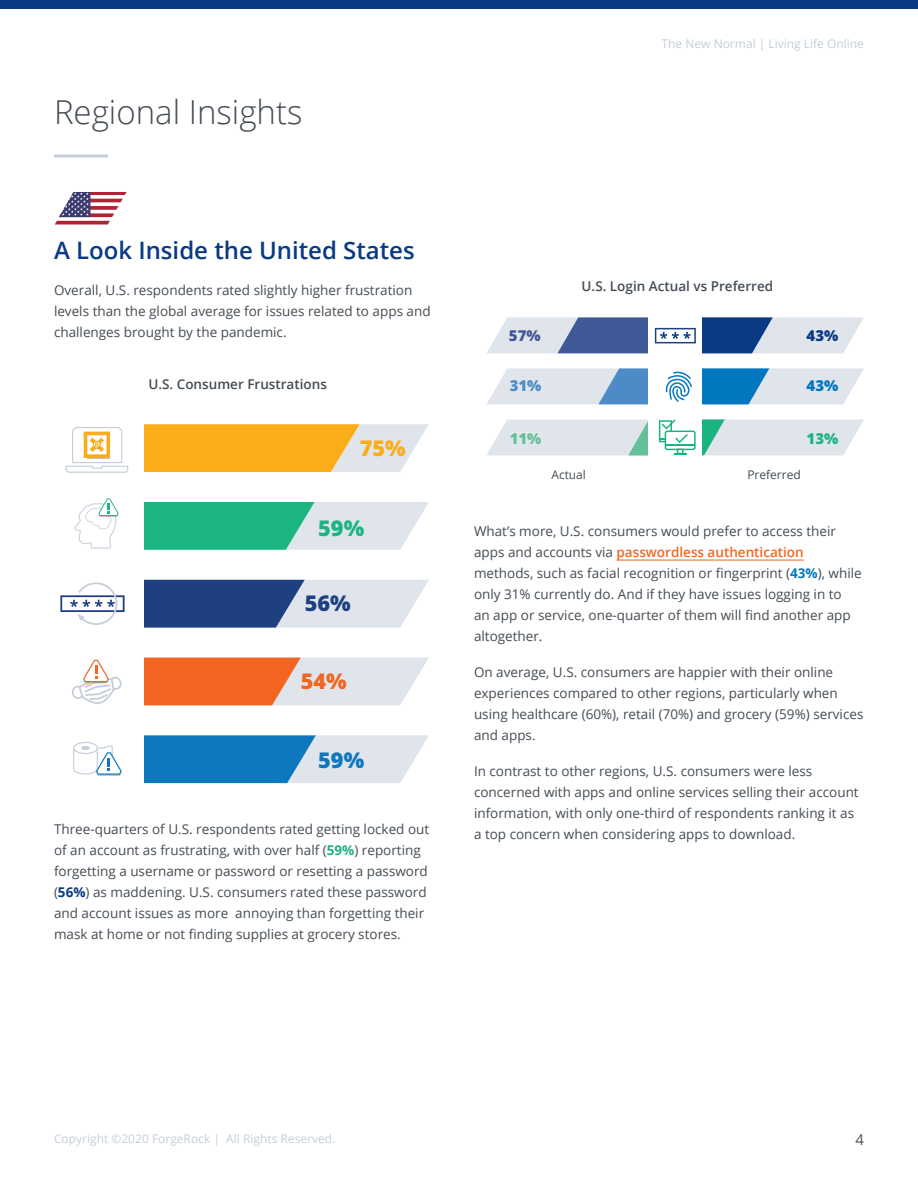
<style>
.page{position:relative;width:918px;height:1188px;background:#fff}
.page>*{position:absolute;margin:0;border:0;box-sizing:border-box;transform-origin:0 0}
.t1{font:300 33px "Open Sans";color:#444c54}
.t2{font:600 24px "Open Sans";color:#0a3a84}
.t3{font:800 21.75px "Open Sans";color:#1e4081}
.t4{font:800 21.75px "Open Sans";color:#1cb582}
.t5{font:800 21.75px "Open Sans";color:#faad19}
.t6{font:800 21.75px "Open Sans";color:#0e78be}
.t7{font:800 21.75px "Open Sans";color:#f36621}
.t8{font:800 15px "Open Sans";color:#3f5897}
.t9{font:800 15px "Open Sans";color:#4c8bc7}
.t10{font:800 15px "Open Sans";color:#63c09a}
.t11{font:800 15px "Open Sans";color:#0a3a84}
.t12{font:800 15px "Open Sans";color:#0077bf}
.t13{font:800 15px "Open Sans";color:#1bb481}
.t14{font:15px "Open Sans";color:#505151}
.t15{font:13.5px/21px "Open Sans";color:#444c54}
.t16{font:600 13.5px "Open Sans";color:#444c54}
.t17{font:12px "Open Sans";color:#c5ceda}
.t18{font:12px "Open Sans";color:#444c54}
.s1{font-weight:700;color:#1bb481}
.s2{font-weight:700;color:#0a3a84}
.s3{font-weight:600;color:#f36621}
.s4{font-weight:700;color:#0077bf}
</style>
<div class="page">
<svg style="left:54px;top:192px;width:73px;height:33px"></svg>
<hr style="left:617px;top:560px;width:187px;height:1px;background:#f36621">
<svg style="left:54px;top:154px;width:54px;height:4px"></svg>
<div style="left:0;top:0;width:918px;height:9px;background:#0a3a84"></div>
<svg style="left:72px;top:658px;width:357px;height:47px"></svg>
<svg style="left:73px;top:735px;width:356px;height:48px"></svg>
<svg style="left:66px;top:424px;width:363px;height:49px"></svg>
<svg style="left:75px;top:498px;width:354px;height:52px"></svg>
<svg style="left:60px;top:580px;width:369px;height:48px"></svg>
<svg style="left:487px;top:368px;width:161px;height:36px;background:#bcd0e4"></svg>
<svg style="left:666px;top:368px;width:198px;height:36px"></svg>
<svg style="left:487px;top:317px;width:377px;height:36px"></svg>
<div style="left:510px;top:330px;width:31px;height:11px;background:#e0e5ec"></div>
<div style="left:510px;top:380px;width:31px;height:11px;background:#e0e5ec"></div>
<svg style="left:487px;top:419px;width:377px;height:36px"></svg>
<p class="t1" style="left:54px;top:90px;width:250px">Regional Insights</p>
<p class="t2" style="left:54px;top:234px;width:362px">A Look Inside the United States</p>
<p class="t15" style="left:54px;top:279px;width:378px">Overall, U.S. respondents rated slightly higher frustration levels than the global average for issues related to apps and challenges brought by the pandemic.</p>
<p class="t16" style="left:148px;top:375px;width:180px">U.S. Consumer Frustrations</p>
<p class="t5" style="left:360px;top:432px;width:48px">75%</p>
<p class="t4" style="left:318px;top:511px;width:48px">59%</p>
<p class="t3" style="left:305px;top:587px;width:48px">56%</p>
<p class="t7" style="left:301px;top:665px;width:48px">54%</p>
<p class="t6" style="left:318px;top:744px;width:48px">59%</p>
<p class="t15" style="left:54px;top:818px;width:377px">Three-quarters of U.S. respondents rated getting locked out of an account as frustrating, with over half (<span class="s1">59%</span>) reporting forgetting a username or password or resetting a password (<span class="s2">56%</span>) as maddening. U.S. consumers rated these password and account issues as more annoying than forgetting their mask at home or not finding supplies at grocery stores.</p>
<p class="t17" style="left:662px;top:36px;width:204px">The New Normal | Living Life Online</p>
<p class="t8" style="left:509px;top:324px;width:33px">57%</p>
<p class="t9" style="left:510px;top:374px;width:33px">31%</p>
<p class="t16" style="left:582px;top:277px;width:193px">U.S. Login Actual vs Preferred</p>
<p class="t11" style="left:807px;top:324px;width:33px">43%</p>
<p class="t12" style="left:807px;top:374px;width:33px">43%</p>
<p class="t10" style="left:510px;top:427px;width:33px">11%</p>
<p class="t13" style="left:807px;top:427px;width:33px">13%</p>
<p class="t18" style="left:551px;top:466px;width:36px">Actual</p>
<p class="t18" style="left:747px;top:466px;width:55px">Preferred</p>
<p class="t15" style="left:474px;top:520px;width:389px">What’s more, U.S. consumers would prefer to access their apps and accounts via <span class="s3">passwordless authentication </span>methods, such as facial recognition or fingerprint (<span class="s4">43%</span>), while only 31% currently do. And if they have issues logging in to<br>an app or service, one-quarter of them will find another app altogether.</p>
<p class="t15" style="left:474px;top:661px;width:391px">On average, U.S. consumers are happier with their online experiences compared to other regions, particularly when using healthcare (60%), retail (70%) and grocery (59%) services and apps.</p>
<p class="t15" style="left:474px;top:760px;width:386px">In contrast to other regions, U.S. consumers were less concerned with apps and online services selling their account information, with only one-third of respondents ranking it as a top concern when considering apps to download.</p>
<p class="t17" style="left:54px;top:1131px;width:283px">Copyright ©2020 ForgeRock | All Rights Reserved.</p>
<p class="t14" style="left:855px;top:1130px;width:10px">4</p>
</div>
